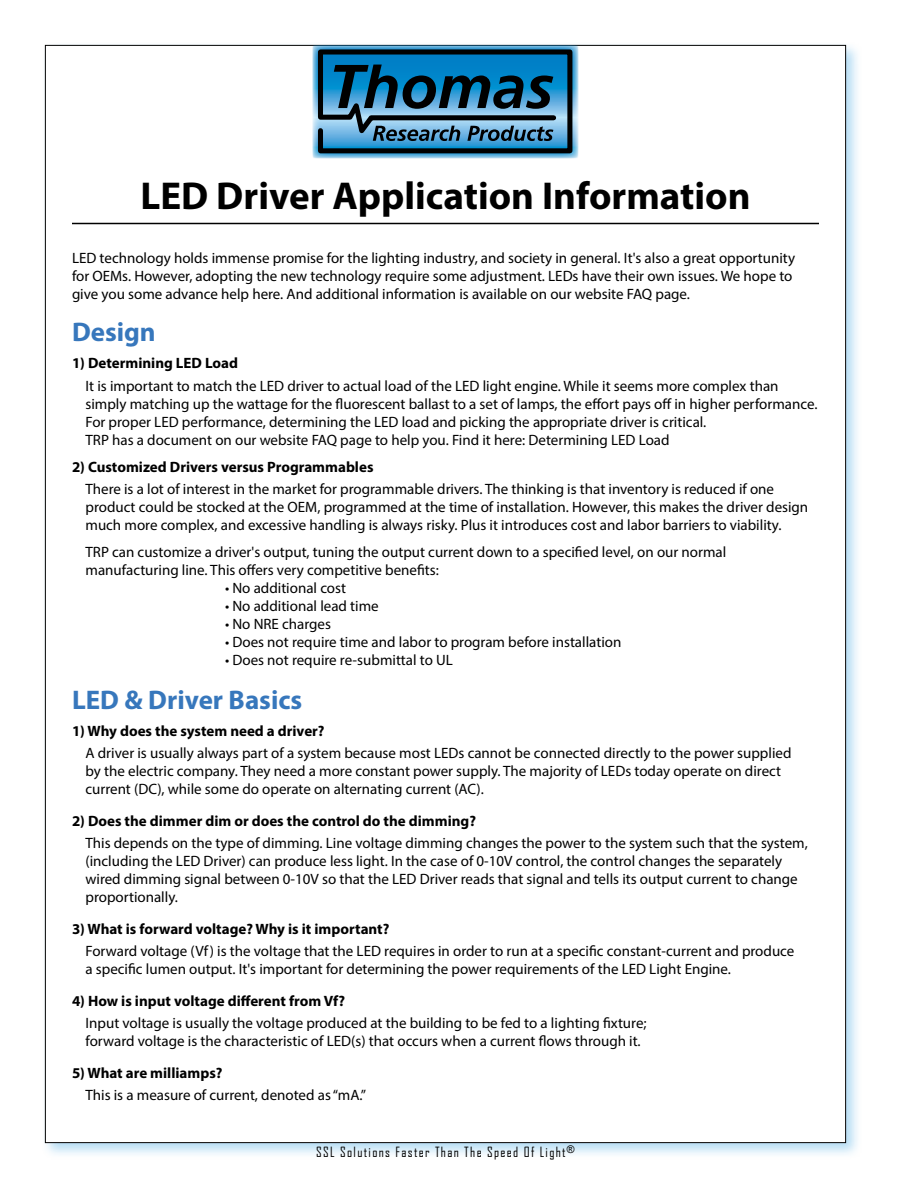
<style>
.page{position:relative;width:918px;height:1188px;background:#fff}
.page>*{position:absolute;margin:0;border:0;box-sizing:border-box;transform-origin:0 0}
.t1{font:700 39px "Myriad Pro";color:#000}
.t2{font:700 27px "Myriad Pro";color:#3777bc}
.t3{font:15px/18px "Myriad Pro";color:#000}
.t4{font:700 15px "Myriad Pro";color:#000}
.t5{font:13.5px "Agency FB";letter-spacing:.1em;color:#000}
</style>
<div class="page">
<div style="left:41px;top:41px;width:821px;height:1118px;background:#9ed2f1;opacity:.75"></div>
<div style="left:45px;top:45px;width:801px;height:1098px;background:#fff"></div>
<hr style="left:72px;top:223px;width:747px;height:1px;background:#000">
<svg style="left:313px;top:45px;width:265px;height:113px;background:#7fb4d1"></svg>
<svg style="left:315px;top:47px;width:260px;height:109px;background:#2a6b8e"></svg>
<h1 class="t1" style="left:140px;top:171px;width:612px">LED Driver Application Information</h1>
<p class="t3" style="left:72px;top:249px;width:725px">LED technology holds immense promise for the lighting industry, and society in general. It's also a great opportunity for OEMs. However, adopting the new technology require some adjustment. LEDs have their own issues. We hope to give you some advance help here. And additional information is available on our website FAQ page.</p>
<h2 class="t2" style="left:72px;top:315px;width:85px">Design</h2>
<p class="t4" style="left:72px;top:353px;width:168px">1) Determining LED Load</p>
<p class="t3" style="left:86px;top:376px;width:734px">It is important to match the LED driver to actual load of the LED light engine. While it seems more complex than simply matching up the wattage for the fluorescent ballast to a set of lamps, the effort pays off in higher performance.<br>For proper LED performance, determining the LED load and picking the appropriate driver is critical.<br>TRP has a document on our website FAQ page to help you. Find it here: Determining LED Load</p>
<p class="t4" style="left:72px;top:457px;width:303px">2) Customized Drivers versus Programmables</p>
<p class="t3" style="left:86px;top:480px;width:724px">There is a lot of interest in the market for programmable drivers. The thinking is that inventory is reduced if one product could be stocked at the OEM, programmed at the time of installation. However, this makes the driver design much more complex, and excessive handling is always risky. Plus it introduces cost and labor barriers to viability.</p>
<p class="t3" style="left:86px;top:543px;width:642px">TRP can customize a driver's output, tuning the output current down to a specified level, on our normal manufacturing line. This offers very competitive benefits:</p>
<p class="t3" style="left:225px;top:579px;width:123px">• No additional cost</p>
<p class="t3" style="left:225px;top:597px;width:155px">• No additional lead time</p>
<p class="t3" style="left:225px;top:615px;width:108px">• No NRE charges</p>
<p class="t3" style="left:225px;top:633px;width:398px">• Does not require time and labor to program before installation</p>
<p class="t3" style="left:225px;top:651px;width:229px">• Does not require re-submittal to UL</p>
<h2 class="t2" style="left:72px;top:682px;width:232px">LED &amp; Driver Basics</h2>
<p class="t4" style="left:72px;top:721px;width:254px">1) Why does the system need a driver?</p>
<p class="t3" style="left:86px;top:744px;width:707px">A driver is usually always part of a system because most LEDs cannot be connected directly to the power supplied by the electric company. They need a more constant power supply. The majority of LEDs today operate on direct current (DC), while some do operate on alternating current (AC).</p>
<p class="t4" style="left:72px;top:811px;width:406px">2) Does the dimmer dim or does the control do the dimming?</p>
<p class="t3" style="left:86px;top:834px;width:724px">This depends on the type of dimming. Line voltage dimming changes the power to the system such that the system, (including the LED Driver) can produce less light. In the case of 0-10V control, the control changes the separately wired dimming signal between 0-10V so that the LED Driver reads that signal and tells its output current to change proportionally.</p>
<p class="t4" style="left:72px;top:919px;width:319px">3) What is forward voltage? Why is it important?</p>
<p class="t3" style="left:86px;top:942px;width:710px">Forward voltage (Vf) is the voltage that the LED requires in order to run at a specific constant-current and produce a specific lumen output. It's important for determining the power requirements of the LED Light Engine.</p>
<p class="t4" style="left:72px;top:991px;width:275px">4) How is input voltage different from Vf?</p>
<p class="t3" style="left:86px;top:1014px;width:563px">Input voltage is usually the voltage produced at the building to be fed to a lighting fixture; forward voltage is the characteristic of LED(s) that occurs when a current flows through it.</p>
<p class="t4" style="left:72px;top:1063px;width:152px">5) What are milliamps?</p>
<p class="t3" style="left:86px;top:1086px;width:282px">This is a measure of current, denoted as “mA.”</p>
<p class="t5" style="left:316px;top:1144px;width:260px">SSL Solutions Faster Than The Speed Of Light<sup>®</sup></p>
</div>
